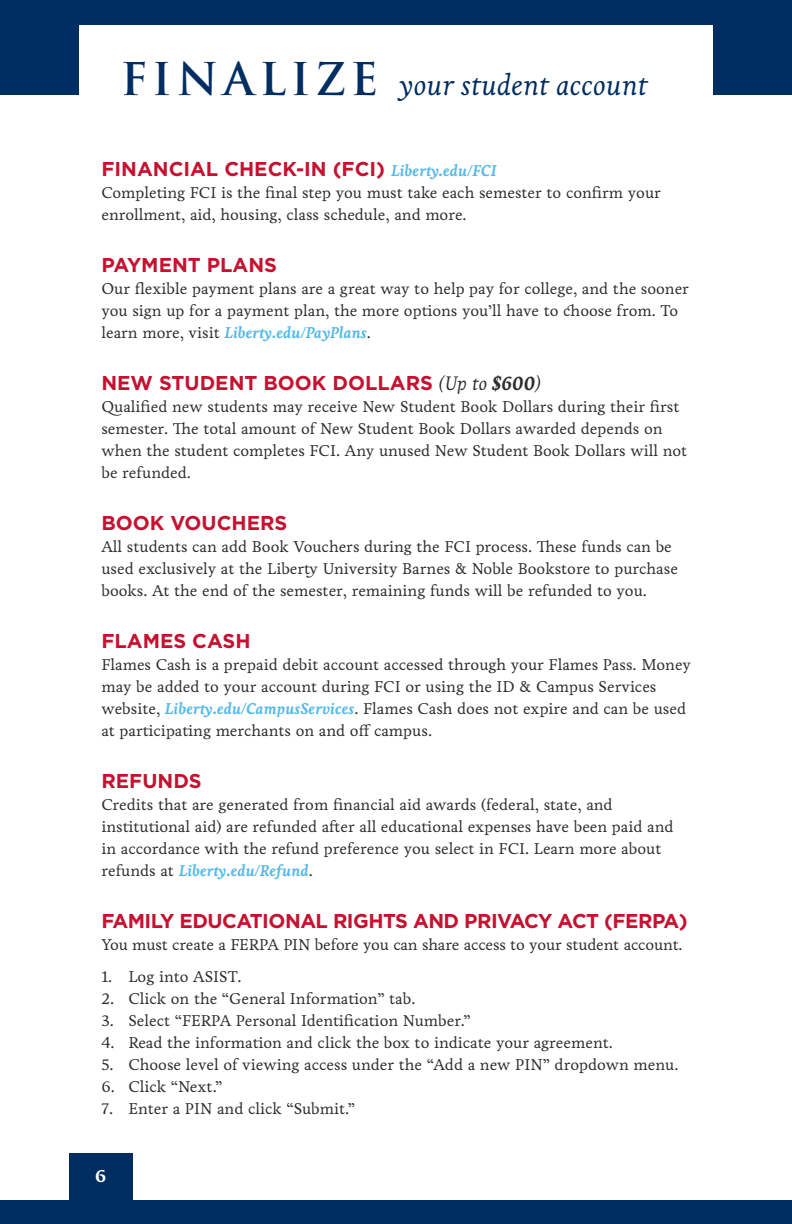
<style>
.page{position:relative;width:792px;height:1224px;background:#fff}
.page>*{position:absolute;margin:0;border:0;box-sizing:border-box;transform-origin:0 0}
.t1{font:italic 30px "Livory";color:#002d62}
.t2{font:700 20px "Gotham";color:#c41230}
.t3{font:700 20px "Gotham";letter-spacing:-.025em;color:#c41230}
.t4{font:700 18px "Livory";color:#fff}
.t5{font:16px/22px "Livory";color:#2d2e2c}
.s1{font-family:"Trajan Pro 3";font-weight:600;font-style:normal;font-size:44px}
.s2{font-family:"Livory";font-style:italic;font-size:16px;color:#56b9e9}
.s3{font-weight:700;font-style:italic;color:#56b9e9}
.s4{font-family:"Livory";font-weight:400;font-style:italic;color:#2d2e2c}
.s5{font-family:"Livory";font-style:italic;color:#2d2e2c}
</style>
<div class="page">
<div style="left:0;top:1200px;width:792px;height:24px;background:#002d62"></div>
<div style="left:70px;top:1153px;width:63px;height:71px;background:#002d62"></div>
<div style="left:0;top:0;width:792px;height:95px;background:#002d62"></div>
<div style="left:79px;top:25px;width:634px;height:75px;background:#fff"></div>
<h1 class="t1" style="left:120px;top:67px;width:529px"><span class="s1">FINALIZE</span> your student account</h1>
<p class="t2" style="left:101px;top:155px;width:397px">FINANCIAL CHECK-IN (FCI) <span class="s2">Liberty.edu/FCI</span></p>
<p class="t5" style="left:101px;top:181px;width:561px">Completing FCI is the final step you must take each semester to confirm your enrollment, aid, housing, class schedule, and more.</p>
<p class="t2" style="left:101px;top:251px;width:177px">PAYMENT PLANS</p>
<p class="t5" style="left:101px;top:277px;width:589px">Our flexible payment plans are a great way to help pay for college, and the sooner you sign up for a payment plan, the more options you’ll have to choose from. To learn more, visit <span class="s3">Liberty.edu/PayPlans</span>.</p>
<p class="t2" style="left:101px;top:369px;width:441px">NEW STUDENT BOOK DOLLARS <span class="s4">(Up to</span> <span class="s5">$600</span><span class="s4">)</span></p>
<p class="t5" style="left:101px;top:395px;width:587px">Qualified new students may receive New Student Book Dollars during their first semester. The total amount of New Student Book Dollars awarded depends on when the student completes FCI. Any unused New Student Book Dollars will not be refunded.</p>
<p class="t2" style="left:101px;top:509px;width:187px">BOOK VOUCHERS</p>
<p class="t5" style="left:101px;top:535px;width:578px">All students can add Book Vouchers during the FCI process. These funds can be used exclusively at the Liberty University Barnes &amp; Noble Bookstore to purchase books. At the end of the semester, remaining funds will be refunded to you.</p>
<p class="t2" style="left:101px;top:627px;width:151px">FLAMES CASH</p>
<p class="t5" style="left:101px;top:653px;width:591px">Flames Cash is a prepaid debit account accessed through your Flames Pass. Money may be added to your account during FCI or using the ID &amp; Campus Services website, <span class="s3">Liberty.edu/CampusServices</span>. Flames Cash does not expire and can be used at participating merchants on and off campus.</p>
<p class="t2" style="left:101px;top:767px;width:102px">REFUNDS</p>
<p class="t5" style="left:101px;top:793px;width:574px">Credits that are generated from financial aid awards (federal, state, and institutional aid) are refunded after all educational expenses have been paid and in accordance with the refund preference you select in FCI. Learn more about refunds at <span class="s3">Liberty.edu/Refund</span>.</p>
<p class="t3" style="left:101px;top:907px;width:588px">FAMILY EDUCATIONAL RIGHTS AND PRIVACY ACT (FERPA)</p>
<p class="t5" style="left:101px;top:933px;width:583px">You must create a FERPA PIN before you can share access to your student account.</p>
<p class="t5" style="left:101px;top:965px;width:141px">1. Log into ASIST.</p>
<p class="t5" style="left:101px;top:987px;width:316px">2. Click on the “General Information” tab.</p>
<p class="t5" style="left:101px;top:1009px;width:371px">3. Select “FERPA Personal Identification Number.”</p>
<p class="t5" style="left:101px;top:1031px;width:513px">4. Read the information and click the box to indicate your agreement.</p>
<p class="t5" style="left:101px;top:1053px;width:579px">5. Choose level of viewing access under the “Add a new PIN” dropdown menu.</p>
<p class="t5" style="left:101px;top:1075px;width:122px">6. Click “Next.”</p>
<p class="t5" style="left:101px;top:1097px;width:255px">7. Enter a PIN and click “Submit.”</p>
<p class="t4" style="left:95px;top:1165px;width:13px">6</p>
</div>
